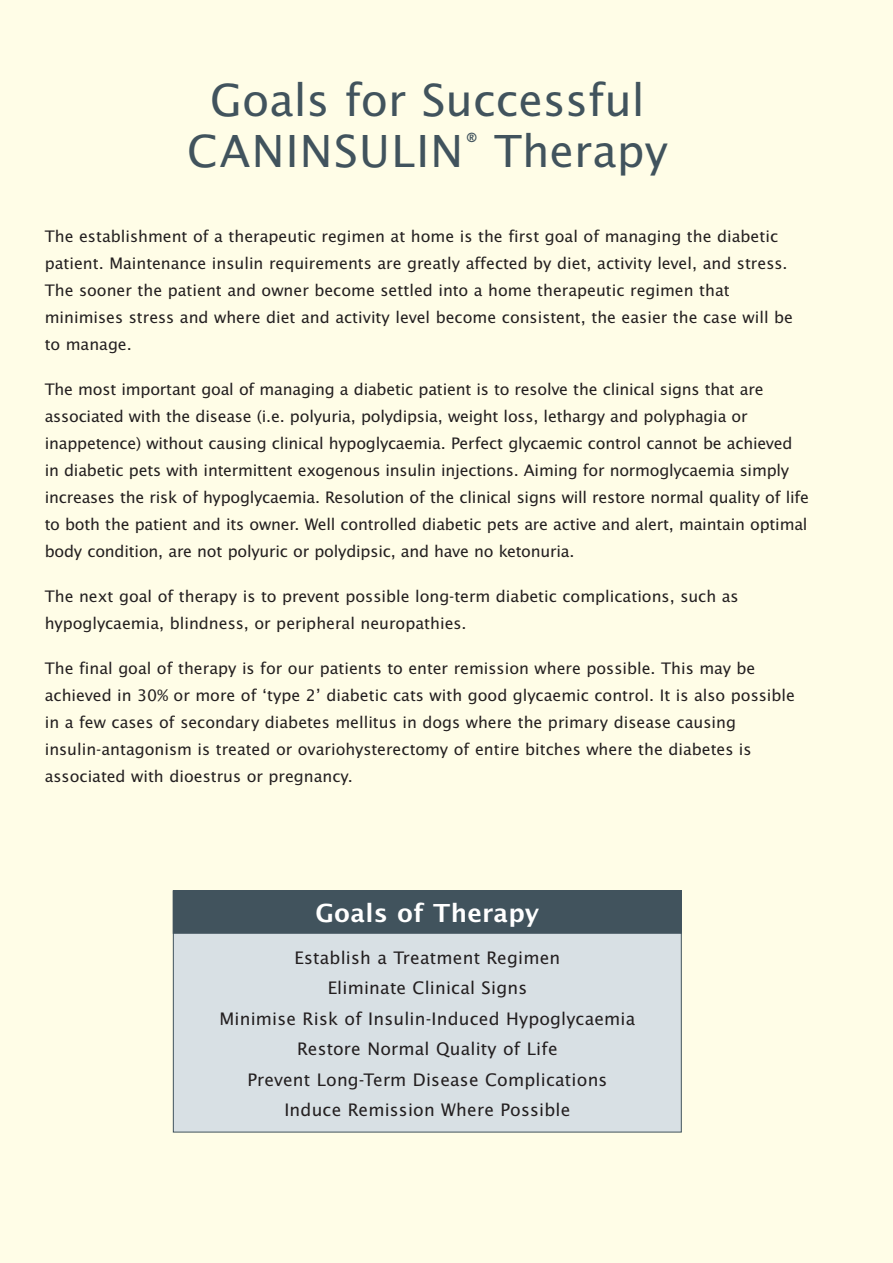
<style>
.page{position:relative;width:893px;height:1263px;background:#fff}
.page>*{position:absolute;margin:0;border:0;box-sizing:border-box;transform-origin:0 0}
.t1{font:48px/51px "Lucida Sans AK";color:#41535d;text-align:center}
.t2{font:600 27px "Lucida Sans AK";letter-spacing:.01em;color:#fff}
.t3{font:18.75px/30.5px "Lucida Sans AK";letter-spacing:.01em;color:#231f20;text-align:center}
.t4{font:17.25px/27px "Lucida Sans AK";color:#231f20}
</style>
<div class="page">
<div style="left:0;top:0;width:892px;height:1263px;background:#fffde7"></div>
<div style="left:173px;top:891px;width:508px;height:241px;background:#d8e0e4"></div>
<div style="left:173px;top:891px;width:508px;height:42px;background:#41535d"></div>
<div style="left:173px;top:890px;width:508px;height:44px;border:1px solid #41535d"></div>
<h1 class="t1" style="left:187px;top:79px;width:482px">Goals for Successful<br>CANINSULIN<sup>®</sup> Therapy</h1>
<p class="t4" style="left:45px;top:225px;width:749px">The establishment of a therapeutic regimen at home is the first goal of managing the diabetic patient. Maintenance insulin requirements are greatly affected by diet, activity level, and stress.<br>The sooner the patient and owner become settled into a home therapeutic regimen that minimises stress and where diet and activity level become consistent, the easier the case will be to manage.</p>
<p class="t4" style="left:45px;top:378px;width:765px">The most important goal of managing a diabetic patient is to resolve the clinical signs that are associated with the disease (i.e. polyuria, polydipsia, weight loss, lethargy and polyphagia or inappetence) without causing clinical hypoglycaemia. Perfect glycaemic control cannot be achieved in diabetic pets with intermittent exogenous insulin injections. Aiming for normoglycaemia simply increases the risk of hypoglycaemia. Resolution of the clinical signs will restore normal quality of life to both the patient and its owner. Well controlled diabetic pets are active and alert, maintain optimal body condition, are not polyuric or polydipsic, and have no ketonuria.</p>
<p class="t4" style="left:45px;top:585px;width:695px">The next goal of therapy is to prevent possible long-term diabetic complications, such as hypoglycaemia, blindness, or peripheral neuropathies.</p>
<p class="t4" style="left:45px;top:657px;width:751px">The final goal of therapy is for our patients to enter remission where possible. This may be achieved in 30% or more of ‘type 2’ diabetic cats with good glycaemic control. It is also possible in a few cases of secondary diabetes mellitus in dogs where the primary disease causing insulin-antagonism is treated or ovariohysterectomy of entire bitches where the diabetes is associated with dioestrus or pregnancy.</p>
<h2 class="t2" style="left:315px;top:903px;width:226px">Goals of Therapy</h2>
<p class="t3" style="left:219px;top:944px;width:417px">Establish a Treatment Regimen<br>Eliminate Clinical Signs<br>Minimise Risk of Insulin-Induced Hypoglycaemia Restore Normal Quality of Life<br>Prevent Long-Term Disease Complications Induce Remission Where Possible</p>
</div>
